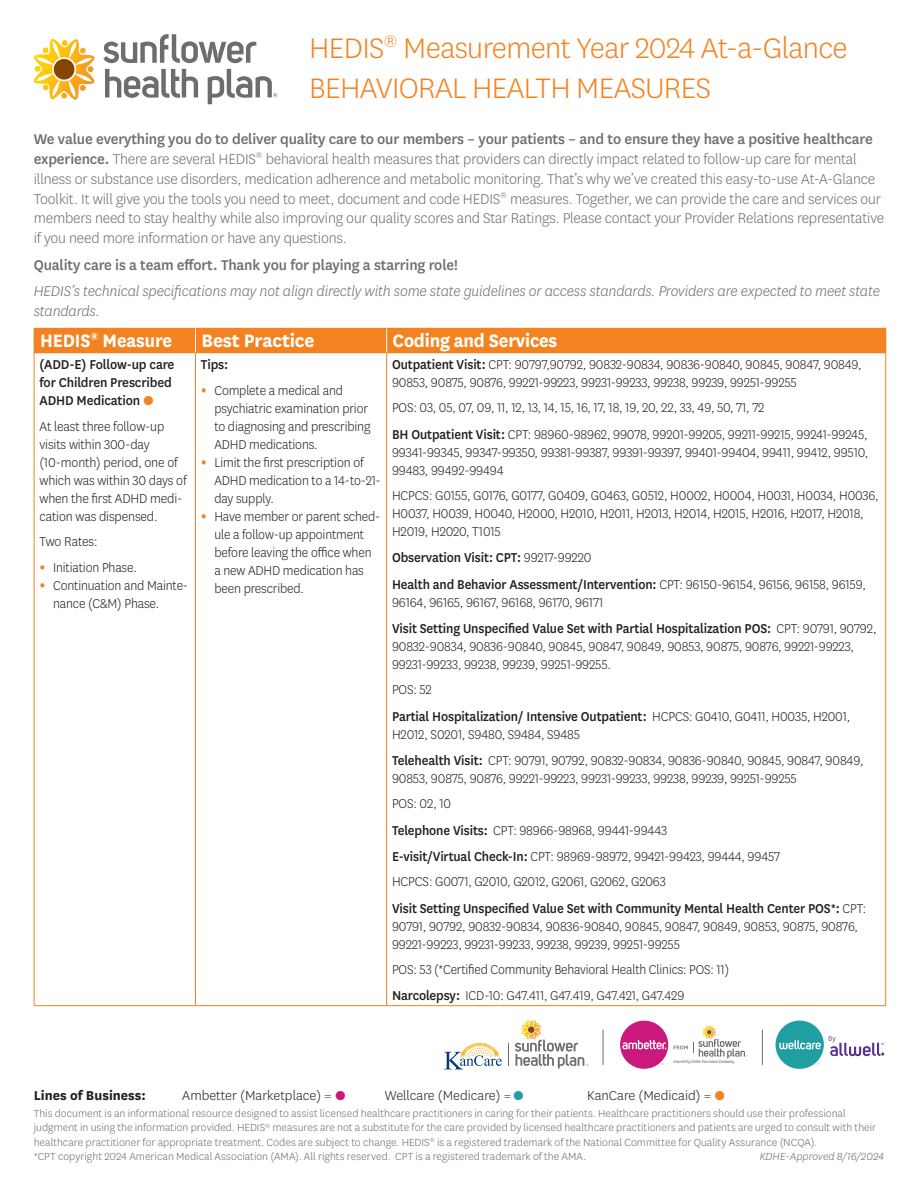
<style>
.page{position:relative;width:918px;height:1188px;background:#fff}
.page>*{position:absolute;margin:0;border:0;box-sizing:border-box;transform-origin:0 0}
.t1{font:300 33px/39.6px "Centene Sans";letter-spacing:-.02em;color:#f58220}
.t2{font:700 21px "Centene Sans";letter-spacing:-.01em;color:#fff;scale:.94 1}
.t3{font:700 21px "Centene Sans";letter-spacing:-.01em;color:#fff}
.t4{font:300 16.5px/19.8px "Centene Sans";letter-spacing:-.01em;color:#6c6d70}
.t5{font:italic 300 16.5px/19.8px "Centene Sans";letter-spacing:-.01em;color:#6c6d70}
.t6{font:500 16.5px "Centene Sans";letter-spacing:-.01em;color:#6c6d70}
.t7{font:300 15px/18px "Centene Sans";letter-spacing:-.01em;color:#231f20;scale:.94 1}
.t8{font:500 15px/26.7px "Centene Sans";letter-spacing:-.01em;color:#231f20;scale:.94 1}
.t9{font:300 15px/18px "Centene Sans";letter-spacing:-.01em;color:#231f20;scale:.95 1}
.t10{font:300 15px "Centene Sans";letter-spacing:-.01em;color:#231f20}
.t11{font:500 15px/18px "Centene Sans";letter-spacing:-.01em;color:#231f20;scale:.95 1}
.t12{font:700 15px "Centene Sans";color:#231f20}
.t13{font:300 12px/14.4px "Centene Sans";color:#6c6d70}
.t14{font:italic 300 12px "Centene Sans";color:#6c6d70}
.s1{font-weight:500}
.s2{font-weight:300;color:#f58220}
.s3{font-weight:700;font-size:18px;color:#f58220}
.s4{font-weight:300}
.s5{color:#ca187d}
.s6{color:#1fa0a3}
.s7{color:#f58220}
</style>
<div class="page">
<svg style="left:34px;top:39px;width:61px;height:61px"></svg>
<svg style="left:103px;top:34px;width:175px;height:70px"></svg>
<div style="left:34px;top:328px;width:161px;height:25px;background:#f58220"></div>
<div style="left:195px;top:328px;width:192px;height:25px;background:#f58220"></div>
<div style="left:387px;top:328px;width:499px;height:25px;background:#f58220"></div>
<hr style="left:34px;top:353px;width:1px;height:652px;background:#f58220">
<hr style="left:195px;top:353px;width:1px;height:652px;background:#f58220">
<hr style="left:386px;top:353px;width:1px;height:652px;background:#f58220">
<hr style="left:885px;top:353px;width:1px;height:652px;background:#f58220">
<hr style="left:34px;top:1005px;width:161px;height:1px;background:#f58220">
<hr style="left:195px;top:1005px;width:192px;height:1px;background:#f58220">
<hr style="left:387px;top:1005px;width:499px;height:1px;background:#f58220">
<svg style="left:195px;top:329px;width:1px;height:23px"></svg>
<svg style="left:386px;top:329px;width:1px;height:23px"></svg>
<div style="left:620px;top:1021px;width:48px;height:48px;background:#ca187d;border-radius:50%"></div>
<svg style="left:622px;top:1040px;width:44px;height:10px"></svg>
<svg style="left:674px;top:1026px;width:74px;height:38px"></svg>
<div style="left:776px;top:1021px;width:48px;height:48px;background:#209fa2;border-radius:50%"></div>
<svg style="left:779px;top:1040px;width:42px;height:10px"></svg>
<svg style="left:829px;top:1036px;width:55px;height:21px"></svg>
<svg style="left:515px;top:1020px;width:73px;height:49px"></svg>
<svg style="left:508px;top:1043px;width:1px;height:23px"></svg>
<svg style="left:444px;top:1043px;width:58px;height:26px"></svg>
<hr style="left:603px;top:1030px;width:1px;height:35px;background:#6c6d70">
<hr style="left:762px;top:1030px;width:1px;height:35px;background:#6c6d70">
<h1 class="t1" style="left:309px;top:28px;width:540px">HEDIS<sup>®</sup> Measurement Year 2024 At-a-Glance<br>BEHAVIORAL HEALTH MEASURES</h1>
<p class="t4" style="left:34px;top:129px;width:852px"><span class="s1">We value everything you do to deliver quality care to our members – your patients – and to ensure they have a positive healthcare experience.</span> There are several HEDIS<sup>®</sup> behavioral health measures that providers can directly impact related to follow-up care for mental illness or substance use disorders, medication adherence and metabolic monitoring. That’s why we’ve created this easy-to-use At-A-Glance Toolkit. It will give you the tools you need to meet, document and code HEDIS<sup>®</sup> measures. Together, we can provide the care and services our members need to stay healthy while also improving our quality scores and Star Ratings. Please contact your Provider Relations representative if you need more information or have any questions.</p>
<p class="t6" style="left:34px;top:253px;width:426px">Quality care is a team efort. Thank you for playing a starring role!</p>
<p class="t5" style="left:34px;top:281px;width:848px">HEDIS’s technical specifcations may not align directly with some state guidelines or access standards. Providers are expected to meet state standards.</p>
<p class="t2" style="left:40px;top:325px;width:142px">HEDIS<sup>®</sup> Measure</p>
<p class="t3" style="left:201px;top:325px;width:115px">Best Practice</p>
<p class="t2" style="left:393px;top:325px;width:177px">Coding and Services</p>
<p class="t11" style="left:40px;top:355px;width:144px">(ADD-E) Follow-up care</p>
<p class="t11" style="left:201px;top:355px;width:30px">Tips:</p>
<p class="t7" style="left:392px;top:355px;width:501px"><span class="s1">Outpatient Visit:</span> CPT: 90797,90792, 90832-90834, 90836-90840, 90845, 90847, 90849,</p>
<p class="t11" style="left:40px;top:373px;width:141px">for Children Prescribed<br>ADHD Medication <span class="s2">●</span></p>
<p class="t7" style="left:214px;top:381px;width:165px;text-indent:-14px"><span class="s3">•</span> Complete a medical and psychiatric examination prior</p>
<p class="t7" style="left:392px;top:370px;width:432px;line-height:24.8px">90853, 90875, 90876, 99221-99223, 99231-99233, 99238, 99239, 99251-99255<br>POS: 03, 05, 07, 09, 11, 12, 13, 14, 15, 16, 17, 18, 19, 20, 22, 33, 49, 50, 71, 72</p>
<p class="t9" style="left:40px;top:417px;width:157px">At least three follow-up visits within 300-day (10-month) period, one of which was within 30 days of</p>
<p class="t7" style="left:214px;top:417px;width:168px">to diagnosing and prescribing<br>ADHD medications.</p>
<p class="t7" style="left:392px;top:425px;width:508px;text-align:justify"><span class="s1">BH Outpatient Visit:</span> CPT: 98960-98962, 99078, 99201-99205, 99211-99215, 99241-99245, 99341-99345, 99347-99350, 99381-99387, 99391-99397, 99401-99404, 99411, 99412, 99510, 99483, 99492-99494</p>
<p class="t7" style="left:214px;top:453px;width:179px;text-indent:-14px"><span class="s3">•</span> Limit the frst prescription of<br>ADHD medication to a 14-to-21-</p>
<p class="t9" style="left:40px;top:489px;width:152px">when the frst ADHD medi-</p>
<p class="t7" style="left:214px;top:489px;width:65px">day supply.</p>
<p class="t7" style="left:392px;top:485px;width:519px">HCPCS: G0155, G0176, G0177, G0409, G0463, G0512, H0002, H0004, H0031, H0034, H0036,</p>
<p class="t9" style="left:40px;top:507px;width:126px">cation was dispensed.</p>
<p class="t7" style="left:201px;top:507px;width:193px"><span class="s3">•</span> Have member or parent sched-</p>
<p class="t7" style="left:392px;top:503px;width:503px">H0037, H0039, H0040, H2000, H2010, H2011, H2013, H2014, H2015, H2016, H2017, H2018,</p>
<p class="t9" style="left:40px;top:532px;width:63px">Two Rates:</p>
<p class="t7" style="left:40px;top:558px;width:105px"><span class="s3">•</span> Initiation Phase.</p>
<p class="t7" style="left:214px;top:525px;width:169px">ule a follow-up appointment before leaving the ofce when a new ADHD medication has</p>
<p class="t7" style="left:392px;top:517px;width:214px;line-height:26.7px">H2019, H2020, T1015<br><span class="s1">Observation Visit: CPT:</span> 99217-99220</p>
<p class="t7" style="left:40px;top:576px;width:160px"><span class="s3">•</span> Continuation and Mainte-</p>
<p class="t7" style="left:214px;top:579px;width:97px">been prescribed.</p>
<p class="t8" style="left:392px;top:570px;width:506px">Health and Behavior Assessment/Intervention: <span class="s4">CPT: 96150-96154, 96156, 96158, 96159,</span></p>
<p class="t7" style="left:53px;top:594px;width:115px">nance (C&amp;M) Phase.</p>
<p class="t8" style="left:392px;top:588px;width:517px"><span class="s4">96164, 96165, 96167, 96168, 96170, 96171<br></span>Visit Setting Unspecifed Value Set with Partial Hospitalization POS: <span class="s4">CPT: 90791, 90792,</span></p>
<p class="t7" style="left:392px;top:637px;width:493px">90832-90834, 90836-90840, 90845, 90847, 90849, 90853, 90875, 90876, 99221-99223,<br>99231-99233, 99238, 99239, 99251-99255.</p>
<p class="t8" style="left:392px;top:675px;width:489px"><span class="s4">POS: 52<br></span>Partial Hospitalization/ Intensive Outpatient: <span class="s4">HCPCS: G0410, G0411, H0035, H2001,</span></p>
<p class="t7" style="left:392px;top:720px;width:503px;line-height:26.7px">H2012, S0201, S9480, S9484, S9485<br><span class="s1">Telehealth Visit:</span> CPT: 90791, 90792, 90832-90834, 90836-90840, 90845, 90847, 90849,</p>
<p class="t7" style="left:392px;top:766px;width:432px;line-height:24.8px">90853, 90875, 90876, 99221-99223, 99231-99233, 99238, 99239, 99251-99255<br>POS: 02, 10</p>
<p class="t7" style="left:392px;top:816px;width:414px;line-height:26.7px"><span class="s1">Telephone Visits:</span> CPT: 98966-98968, 99441-99443<br><span class="s1">E-visit/Virtual Check-In:</span> CPT: 98969-98972, 99421-99423, 99444, 99457</p>
<p class="t8" style="left:392px;top:867px;width:506px"><span class="s4">HCPCS: G0071, G2010, G2012, G2061, G2062, G2063<br></span>Visit Setting Unspecifed Value Set with Community Mental Health Center POS*: <span class="s4">CPT:</span></p>
<p class="t7" style="left:392px;top:917px;width:497px">90791, 90792, 90832-90834, 90836-90840, 90845, 90847, 90849, 90853, 90875, 90876,<br>99221-99223, 99231-99233, 99238, 99239, 99251-99255</p>
<p class="t7" style="left:392px;top:955px;width:360px;line-height:26.7px">POS: 53 (*Certifed Community Behavioral Health Clinics: POS: 11)<br><span class="s1">Narcolepsy:</span> ICD-10: G47.411, G47.419, G47.421, G47.429</p>
<p class="t12" style="left:34px;top:1085px;width:114px">Lines of Business:</p>
<p class="t10" style="left:182px;top:1086px;width:165px">Ambetter (Marketplace) = <span class="s5">●</span></p>
<p class="t10" style="left:385px;top:1086px;width:141px">Wellcare (Medicare) = <span class="s6">●</span></p>
<p class="t10" style="left:587px;top:1086px;width:139px">KanCare (Medicaid) = <span class="s7">●</span></p>
<p class="t13" style="left:34px;top:1106px;width:844px">This document is an informational resource designed to assist licensed healthcare practitioners in caring for their patients. Healthcare practitioners should use their professional judgment in using the information provided. HEDIS<sup>®</sup> measures are not a substitute for the care provided by licensed healthcare practitioners and patients are urged to consult with their healthcare practitioner for appropriate treatment. Codes are subject to change. HEDIS<sup>®</sup> is a registered trademark of the National Committee for Quality Assurance (NCQA).<br>*CPT copyright 2024 American Medical Association (AMA). All rights reserved. CPT is a registered trademark of the AMA.</p>
<p class="t14" style="left:760px;top:1149px;width:126px">KDHE-Approved 8/16/2024</p>
</div>
